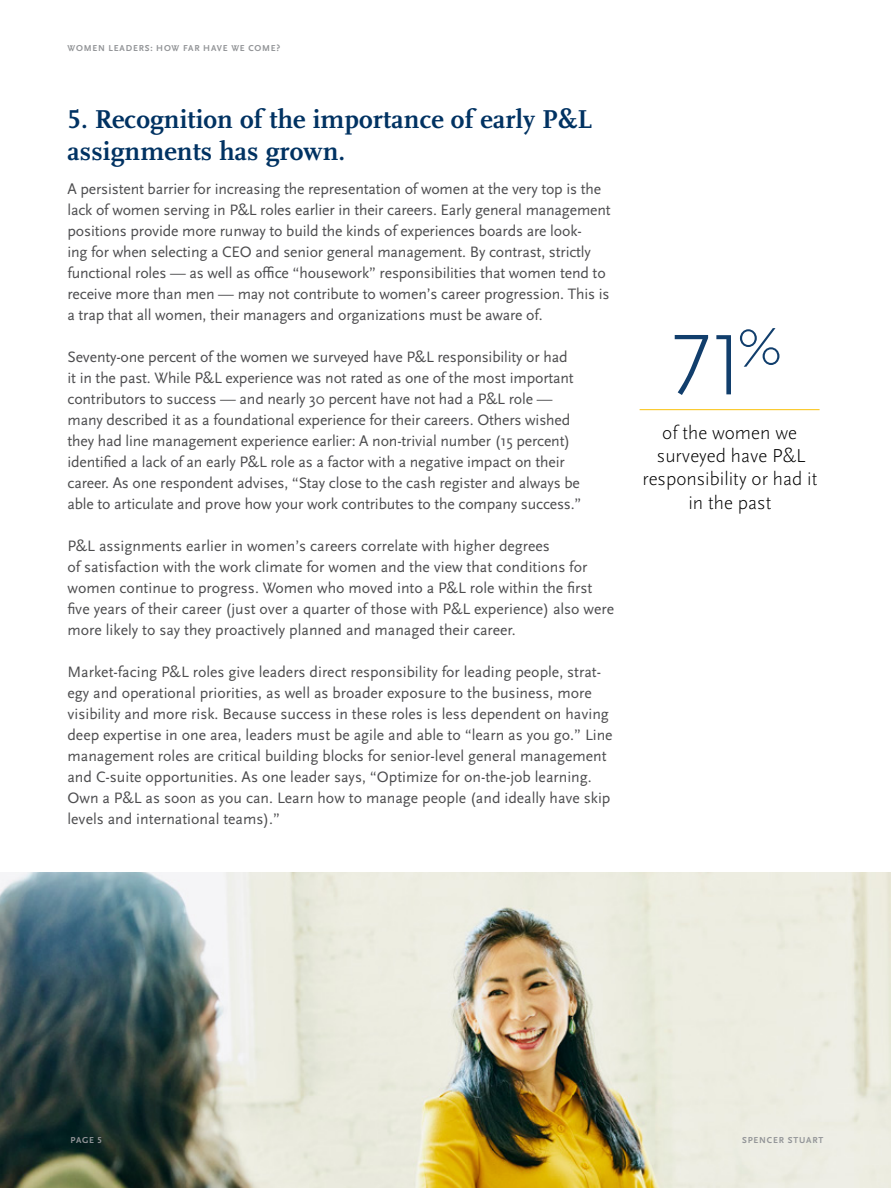
<style>
.page{position:relative;width:891px;height:1188px;background:#fff}
.page>*{position:absolute;margin:0;border:0;box-sizing:border-box;transform-origin:0 0}
.t1{font:300 90px "Scala Sans Pro";color:#113e6c}
.t2{font:700 27px/32.4px "Scala Pro";letter-spacing:.005em;color:#003262}
.t3{font:300 19.5px/23.4px "Scala Sans Pro";color:#000;text-align:center}
.t4{font:15.75px/21px "Scala Sans Pro";letter-spacing:-.01em;color:#4d4d4f}
.t5{font:700 9px "Scala Sans Pro";letter-spacing:.09em;color:#939598}
</style>
<div class="page">
<img style="left:0;top:873px;width:891px;height:315px">
<hr style="left:640px;top:409px;width:180px;height:1px;background:#fac826">
<p class="t5" style="left:68px;top:43px;width:214px">WOMEN LEADERS: HOW FAR HAVE WE COME?</p>
<h2 class="t2" style="left:68px;top:103px;width:526px">5. Recognition of the importance of early P&amp;L assignments has grown.</h2>
<p class="t4" style="left:68px;top:178px;width:545px">A persistent barrier for increasing the representation of women at the very top is the lack of women serving in P&amp;L roles earlier in their careers. Early general management positions provide more runway to build the kinds of experiences boards are look-<br>ing for when selecting a CEO and senior general management. By contrast, strictly functional roles — as well as office “housework” responsibilities that women tend to receive more than men — may not contribute to women’s career progression. This is a trap that all women, their managers and organizations must be aware of.</p>
<p class="t4" style="left:68px;top:346px;width:516px">Seventy-one percent of the women we surveyed have P&amp;L responsibility or had<br>it in the past. While P&amp;L experience was not rated as one of the most important contributors to success — and nearly 30 percent have not had a P&amp;L role — many described it as a foundational experience for their careers. Others wished they had line management experience earlier: A non-trivial number (15 percent) identified a lack of an early P&amp;L role as a factor with a negative impact on their career. As one respondent advises, “Stay close to the cash register and always be able to articulate and prove how your work contributes to the company success.”</p>
<p class="t4" style="left:68px;top:535px;width:548px">P&amp;L assignments earlier in women’s careers correlate with higher degrees<br>of satisfaction with the work climate for women and the view that conditions for women continue to progress. Women who moved into a P&amp;L role within the first five years of their career (just over a quarter of those with P&amp;L experience) also were more likely to say they proactively planned and managed their career.</p>
<p class="t4" style="left:68px;top:661px;width:547px">Market-facing P&amp;L roles give leaders direct responsibility for leading people, strat&shy;egy and operational priorities, as well as broader exposure to the business, more visibility and more risk. Because success in these roles is less dependent on having deep expertise in one area, leaders must be agile and able to “learn as you go.” Line management roles are critical building blocks for senior-level general management and C-suite opportunities. As one leader says, “Optimize for on-the-job learning.<br>Own a P&amp;L as soon as you can. Learn how to manage people (and ideally have skip levels and international teams).”</p>
<h1 class="t1" style="left:671px;top:314px;width:112px">71<sup>%</sup></h1>
<p class="t3" style="left:642px;top:421px;width:177px">of the women we surveyed have P&amp;L responsibility or had it in the past</p>
<p class="t5" style="left:70px;top:1135px;width:33px">PAGE 5</p>
<p class="t5" style="left:742px;top:1135px;width:83px">SPENCER STUART</p>
</div>
